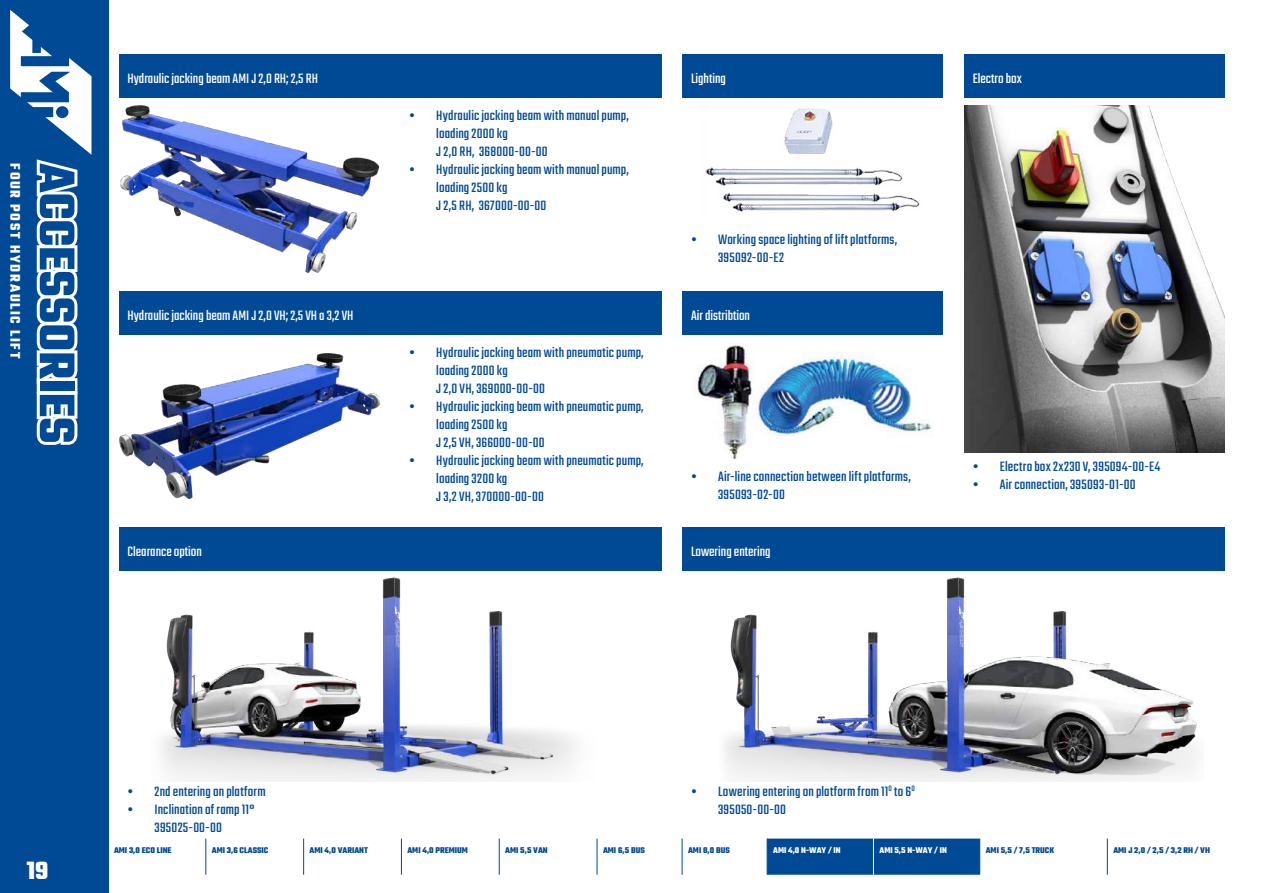
<style>
.page{position:relative;width:1263px;height:893px;background:#fff}
.page>*{position:absolute;margin:0;border:0;box-sizing:border-box;transform-origin:0 0}
.t1{font:700 54px "Teko";color:#004994}
.t2{font:700 27px "Teko";color:#fff}
.t3{font:15px/18px "Teko";letter-spacing:.01em;color:#004994}
.t4{font:15px "Teko";color:#fff}
.t5{font:700 15px "Teko";letter-spacing:.115em;color:#fff}
.t6{font:700 9px "Teko";color:#004994}
.t7{font:700 9px "Teko";color:#fff}
</style>
<div class="page">
<img style="left:120px;top:105px;width:258px;height:167px">
<img style="left:119px;top:353px;width:260px;height:146px">
<img style="left:724px;top:578px;width:473px;height:204px">
<img style="left:161px;top:578px;width:414px;height:204px">
<img style="left:705px;top:108px;width:215px;height:104px">
<img style="left:695px;top:345px;width:238px;height:113px">
<img style="left:964px;top:105px;width:261px;height:348px">
<div style="left:0;top:0;width:108px;height:893px;background:#004994"></div>
<svg style="left:10px;top:10px;width:81px;height:435px"></svg>
<div style="left:119px;top:54px;width:542px;height:43px;background:#004994"></div>
<div style="left:682px;top:291px;width:261px;height:43px;background:#004994"></div>
<div style="left:964px;top:54px;width:261px;height:43px;background:#004994"></div>
<div style="left:119px;top:291px;width:542px;height:43px;background:#004994"></div>
<div style="left:682px;top:55px;width:261px;height:43px;background:#004994"></div>
<div style="left:682px;top:527px;width:543px;height:43px;background:#004994"></div>
<div style="left:119px;top:527px;width:542px;height:43px;background:#004994"></div>
<div style="left:768px;top:839px;width:211px;height:36px;background:#004994"></div>
<hr style="left:767px;top:839px;width:1px;height:36px;background:#004994">
<hr style="left:979px;top:839px;width:1px;height:36px;background:#004994">
<hr style="left:1107px;top:839px;width:1px;height:36px;background:#004994">
<hr style="left:206px;top:839px;width:1px;height:36px;background:#004994">
<hr style="left:303px;top:839px;width:1px;height:36px;background:#004994">
<hr style="left:401px;top:839px;width:1px;height:36px;background:#004994">
<hr style="left:499px;top:839px;width:1px;height:36px;background:#004994">
<hr style="left:597px;top:839px;width:1px;height:36px;background:#004994">
<hr style="left:682px;top:839px;width:1px;height:36px;background:#004994">
<hr style="left:873px;top:839px;width:1px;height:36px;background:#fff">
<p class="t5" style="left:25px;top:163px;width:197px;rotate:90deg">FOUR POST HYDRAULIC LIFT</p>
<h1 class="t1" style="left:91px;top:163px;width:282px;rotate:90deg">ACCESSORIES</h1>
<p class="t4" style="left:128px;top:70px;width:192px">Hydraulic jacking beam AMI J 2,0 RH; 2,5 RH</p>
<p class="t4" style="left:128px;top:307px;width:227px">Hydraulic jacking beam AMI J 2,0 VH; 2,5 VH a 3,2 VH</p>
<p class="t3" style="left:436px;top:107px;width:194px;text-indent:-27px">• Hydraulic jacking beam with manual pump, loading 2000 kg<br>J 2,0 RH, 368000-00-00</p>
<p class="t3" style="left:436px;top:161px;width:194px;text-indent:-27px">• Hydraulic jacking beam with manual pump, loading 2500 kg<br>J 2,5 RH, 367000-00-00</p>
<p class="t3" style="left:436px;top:344px;width:209px;text-indent:-27px">• Hydraulic jacking beam with pneumatic pump, loading 2000 kg<br>J 2,0 VH, 369000-00-00</p>
<p class="t3" style="left:436px;top:398px;width:209px;text-indent:-27px">• Hydraulic jacking beam with pneumatic pump, loading 2500 kg<br>J 2,5 VH, 366000-00-00</p>
<p class="t3" style="left:436px;top:452px;width:209px;text-indent:-27px">• Hydraulic jacking beam with pneumatic pump, loading 3200 kg<br>J 3,2 VH, 370000-00-00</p>
<p class="t4" style="left:691px;top:70px;width:36px">Lighting</p>
<p class="t3" style="left:718px;top:232px;width:181px;text-indent:-27px">• Working space lighting of lift platforms,<br>395092-00-E2</p>
<p class="t4" style="left:691px;top:307px;width:61px">Air distribtion</p>
<p class="t3" style="left:718px;top:468px;width:194px;text-indent:-27px">• Air-line connection between lift platforms,<br>395093-02-00</p>
<p class="t4" style="left:128px;top:543px;width:76px">Clearance option</p>
<p class="t4" style="left:691px;top:543px;width:81px">Lowering entering</p>
<p class="t4" style="left:973px;top:70px;width:51px">Electro box</p>
<p class="t3" style="left:973px;top:459px;width:189px">• Electro box 2x230 V, 395094-00-E4</p>
<p class="t3" style="left:973px;top:477px;width:164px">• Air connection, 395093-01-00</p>
<h2 class="t2" style="left:27px;top:853px;width:24px">19</h2>
<p class="t3" style="left:128px;top:784px;width:140px">• 2nd entering on platform</p>
<p class="t3" style="left:128px;top:802px;width:129px;text-align:center">• Inclination of ramp 11°<br>395025-00-00</p>
<p class="t3" style="left:718px;top:784px;width:198px;text-indent:-27px">• Lowering entering on platform from 11<sup>O</sup> to 6<sup>O<br></sup>395050-00-00</p>
<p class="t6" style="left:114px;top:845px;width:59px">AMI 3,0 ECO LINE</p>
<p class="t6" style="left:212px;top:845px;width:58px">AMI 3,6 CLASSIC</p>
<p class="t6" style="left:310px;top:845px;width:60px">AMI 4,0 VARIANT</p>
<p class="t6" style="left:407px;top:845px;width:62px">AMI 4,0 PREMIUM</p>
<p class="t6" style="left:505px;top:845px;width:44px">AMI 5,5 VAN</p>
<p class="t6" style="left:603px;top:845px;width:43px">AMI 6,5 BUS</p>
<p class="t6" style="left:688px;top:845px;width:43px">AMI 8,0 BUS</p>
<p class="t7" style="left:773px;top:845px;width:69px">AMI 4,0 N-WAY / IN</p>
<p class="t7" style="left:879px;top:845px;width:69px">AMI 5,5 N-WAY / IN</p>
<p class="t6" style="left:986px;top:845px;width:70px">AMI 5,5 / 7,5 TRUCK</p>
<p class="t6" style="left:1113px;top:845px;width:98px">AMI J 2,0 / 2,5 / 3,2 RH / VH</p>
</div>
